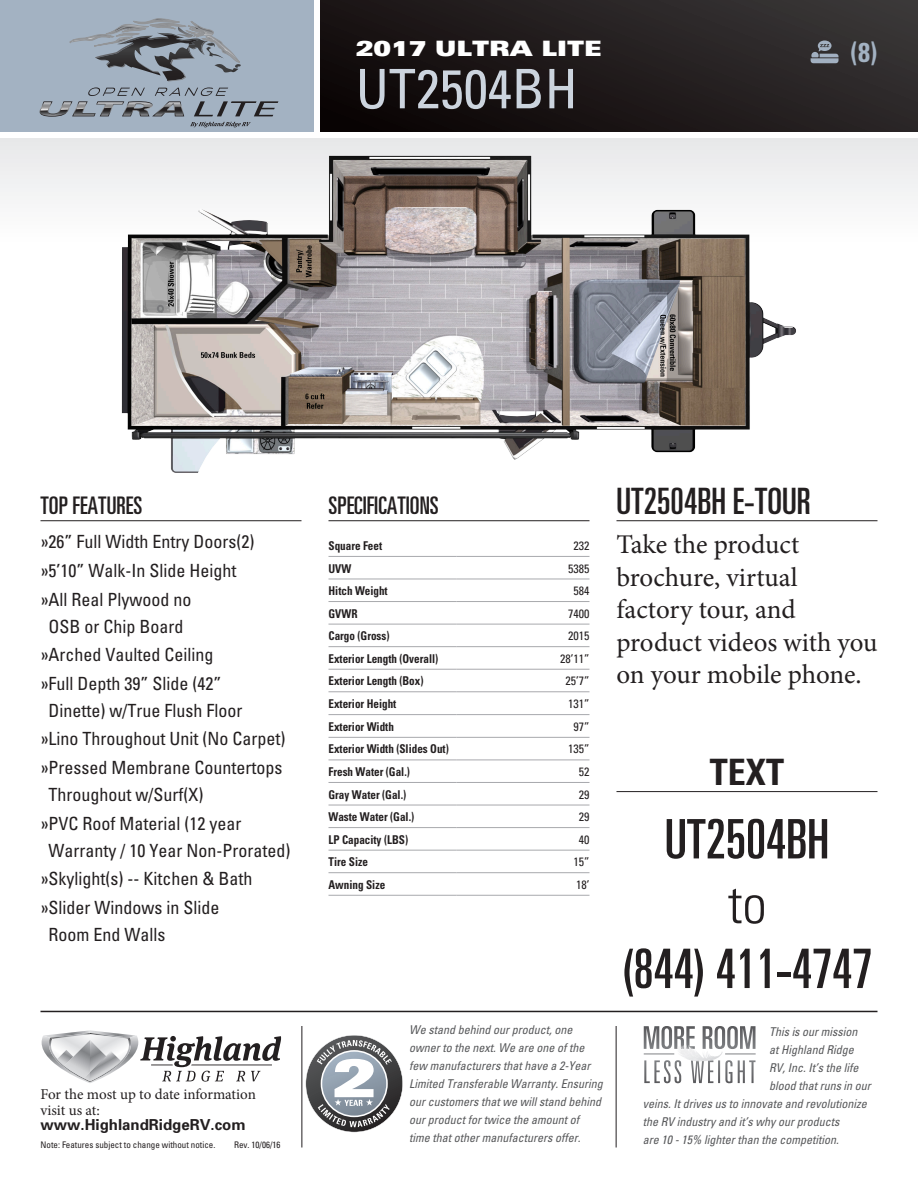
<style>
.page{position:relative;width:918px;height:1188px;background:#fff}
.page>*{position:absolute;margin:0;border:0;box-sizing:border-box;transform-origin:0 0}
.t1{font:ultra-condensed 54px "Nova Ultra S Si";color:#231f20}
.t2{font:54px "Nova Condensed S Si Condensed";color:#ccd4de}
.t3{font:300 condensed 54px "Nova Light Condensed S Si";color:#231f20}
.Standards_Options_He{font:ultra-condensed 36px "Nova Ultra S Si";color:#231f20}
.Standards_Options_Su{font:700 condensed 36px "Nova Condensed S Si";color:#231f20}
.t4{font:27px/32.4px "Minion Pro";letter-spacing:-.005em;color:#231f20}
.t5{font:700 condensed 27px "Nova Condensed S Si";color:#a3b2c2}
.Standards_Options_He-2{font:ultra-condensed 24px "Nova Ultra S Si";color:#231f20}
.t6{font:21px "Nova Ultra Expanded S Si Extra Black Expanded";color:#fff}
.t7{font:18px/27px "Nova Condensed S Si Condensed";color:#231f20}
.t8{font:15px/15.6px "Minion Pro";letter-spacing:-.005em;color:#231f20}
.t9{font:italic condensed 12px/18px "Nova Condensed S Si";color:#57585a}
.Specs_Title{font:700 condensed 12px "Nova Condensed S Si";color:#231f20;scale:.93 1}
.Specs{font:12px "Nova Condensed S Si Condensed";color:#231f20}
.t10{font:9px "Nova Condensed S Si Condensed";color:#231f20}
.s1{font-family:"Nova S Si";font-weight:700}
</style>
<div class="page">
<svg style="left:41px;top:1030px;width:240px;height:53px"></svg>
<hr style="left:302px;top:1026px;width:1px;height:122px;background:#231f20">
<hr style="left:616px;top:1026px;width:1px;height:122px;background:#231f20">
<hr style="left:40px;top:1011px;width:838px;height:1px;background:#231f20">
<svg style="left:644px;top:1026px;width:112px;height:57px"></svg>
<div style="left:0;top:138px;width:918px;height:108px;background:linear-gradient(to bottom,#e7e8e9,#fff)"></div>
<div style="left:321px;top:0;width:597px;height:132px;background:linear-gradient(to right,#100a0a,#343031)"></div>
<div style="left:0;top:0;width:314px;height:132px;background:#a3b2c2"></div>
<svg style="left:40px;top:18px;width:238px;height:109px"></svg>
<hr style="left:328px;top:520px;width:262px;height:1px;background:#231f20">
<hr style="left:328px;top:556px;width:129px;height:1px;background:#a8a9ad">
<hr style="left:457px;top:556px;width:133px;height:1px;background:#a8a9ad">
<hr style="left:328px;top:579px;width:129px;height:1px;background:#a8a9ad">
<hr style="left:457px;top:579px;width:133px;height:1px;background:#a8a9ad">
<hr style="left:328px;top:601px;width:129px;height:1px;background:#a8a9ad">
<hr style="left:457px;top:601px;width:133px;height:1px;background:#a8a9ad">
<hr style="left:328px;top:624px;width:129px;height:1px;background:#a8a9ad">
<hr style="left:457px;top:624px;width:133px;height:1px;background:#a8a9ad">
<hr style="left:328px;top:646px;width:129px;height:1px;background:#a8a9ad">
<hr style="left:457px;top:646px;width:133px;height:1px;background:#a8a9ad">
<hr style="left:328px;top:669px;width:129px;height:1px;background:#a8a9ad">
<hr style="left:457px;top:669px;width:133px;height:1px;background:#a8a9ad">
<hr style="left:328px;top:691px;width:129px;height:1px;background:#a8a9ad">
<hr style="left:457px;top:691px;width:133px;height:1px;background:#a8a9ad">
<hr style="left:328px;top:714px;width:129px;height:1px;background:#a8a9ad">
<hr style="left:457px;top:714px;width:133px;height:1px;background:#a8a9ad">
<hr style="left:328px;top:737px;width:129px;height:1px;background:#a8a9ad">
<hr style="left:457px;top:737px;width:133px;height:1px;background:#a8a9ad">
<hr style="left:328px;top:760px;width:129px;height:1px;background:#a8a9ad">
<hr style="left:457px;top:760px;width:133px;height:1px;background:#a8a9ad">
<hr style="left:328px;top:782px;width:129px;height:1px;background:#a8a9ad">
<hr style="left:457px;top:782px;width:133px;height:1px;background:#a8a9ad">
<hr style="left:328px;top:805px;width:129px;height:1px;background:#a8a9ad">
<hr style="left:457px;top:805px;width:133px;height:1px;background:#a8a9ad">
<hr style="left:328px;top:827px;width:129px;height:1px;background:#a8a9ad">
<hr style="left:457px;top:827px;width:133px;height:1px;background:#a8a9ad">
<hr style="left:328px;top:850px;width:129px;height:1px;background:#a8a9ad">
<hr style="left:457px;top:850px;width:133px;height:1px;background:#a8a9ad">
<hr style="left:328px;top:872px;width:129px;height:1px;background:#a8a9ad">
<hr style="left:457px;top:872px;width:133px;height:1px;background:#a8a9ad">
<hr style="left:328px;top:895px;width:129px;height:1px;background:#a8a9ad">
<hr style="left:457px;top:895px;width:133px;height:1px;background:#a8a9ad">
<svg style="left:811px;top:41px;width:28px;height:22px"></svg>
<img style="left:122px;top:156px;width:674px;height:317px">
<hr style="left:617px;top:520px;width:261px;height:1px;background:#231f20">
<hr style="left:40px;top:520px;width:262px;height:1px;background:#231f20">
<hr style="left:617px;top:791px;width:261px;height:1px;background:#231f20">
<svg style="left:306px;top:1035px;width:97px;height:97px"></svg>
<p class="t6" style="left:356px;top:36px;width:247px">2017 ULTRA LITE</p>
<p class="t2" style="left:356px;top:54px;width:223px">UT2504BH</p>
<p class="t5" style="left:851px;top:35px;width:28px">(8)</p>
<p class="Standards_Options_He-2" style="left:40px;top:492px;width:103px">TOP FEATURES</p>
<p class="t7" style="left:40px;top:528px;width:216px">»26” Full Width Entry Doors(2)</p>
<p class="t7" style="left:40px;top:556px;width:198px">»5’10” Walk-In Slide Height</p>
<p class="t7" style="left:40px;top:585px;width:153px;text-align:center">»All Real Plywood no<br>OSB or Chip Board</p>
<p class="t7" style="left:40px;top:641px;width:175px">»Arched Vaulted Ceiling</p>
<p class="t7" style="left:49px;top:669px;width:195px;text-indent:-8px">»Full Depth 39” Slide (42”<br>Dinette) w/True Flush Floor</p>
<p class="t7" style="left:40px;top:725px;width:247px">»Lino Throughout Unit (No Carpet)</p>
<p class="t7" style="left:49px;top:754px;width:235px;text-indent:-8px">»Pressed Membrane Countertops<br>Throughout w/Surf(X)</p>
<p class="t7" style="left:49px;top:809px;width:243px;text-indent:-8px">»PVC Roof Material (12 year<br>Warranty / 10 Year Non-Prorated)</p>
<p class="t7" style="left:40px;top:865px;width:214px">»Skylight(s) -- Kitchen &amp; Bath</p>
<p class="t7" style="left:49px;top:893px;width:172px;text-indent:-8px">»Slider Windows in Slide<br>Room End Walls</p>
<p class="t8" style="left:41px;top:1087px;width:217px">For the most up to date information visit us at: <span class="s1">www.HighlandRidgeRV.com</span></p>
<p class="t10" style="left:41px;top:1139px;width:176px">Note: Features subject to change without notice.</p>
<p class="t10" style="left:234px;top:1139px;width:48px">Rev. 10/06/16</p>
<p class="Standards_Options_He-2" style="left:328px;top:492px;width:112px">SPECIFICATIONS</p>
<p class="Specs_Title" style="left:328px;top:538px;width:59px">Square Feet</p>
<p class="Specs" style="left:574px;top:538px;width:17px">232</p>
<p class="Specs_Title" style="left:328px;top:561px;width:26px">UVW</p>
<p class="Specs" style="left:568px;top:561px;width:23px">5385</p>
<p class="Specs_Title" style="left:328px;top:583px;width:65px">Hitch Weight</p>
<p class="Specs" style="left:574px;top:583px;width:17px">584</p>
<p class="Specs_Title" style="left:328px;top:606px;width:33px">GVWR</p>
<p class="Specs" style="left:568px;top:606px;width:23px">7400</p>
<p class="Specs_Title" style="left:328px;top:628px;width:67px">Cargo (Gross)</p>
<p class="Specs" style="left:568px;top:628px;width:23px">2015</p>
<p class="Specs_Title" style="left:328px;top:651px;width:120px">Exterior Length (Overall)</p>
<p class="Specs" style="left:560px;top:651px;width:31px">28’11”</p>
<p class="Specs_Title" style="left:328px;top:674px;width:104px">Exterior Length (Box)</p>
<p class="Specs" style="left:566px;top:673px;width:25px">25’7”</p>
<p class="Specs_Title" style="left:328px;top:696px;width:74px">Exterior Height</p>
<p class="Specs" style="left:568px;top:696px;width:23px">131”</p>
<p class="Specs_Title" style="left:328px;top:719px;width:72px">Exterior Width</p>
<p class="Specs" style="left:574px;top:719px;width:17px">97”</p>
<p class="Specs_Title" style="left:328px;top:742px;width:131px">Exterior Width (Slides Out)</p>
<p class="Specs" style="left:568px;top:741px;width:23px">135”</p>
<p class="Specs_Title" style="left:328px;top:764px;width:89px">Fresh Water (Gal.)</p>
<p class="Specs" style="left:579px;top:764px;width:12px">52</p>
<p class="Specs_Title" style="left:328px;top:787px;width:85px">Gray Water (Gal.)</p>
<p class="Specs" style="left:579px;top:787px;width:12px">29</p>
<p class="Specs_Title" style="left:328px;top:809px;width:94px">Waste Water (Gal.)</p>
<p class="Specs" style="left:579px;top:809px;width:12px">29</p>
<p class="Specs_Title" style="left:328px;top:832px;width:87px">LP Capacity (LBS)</p>
<p class="Specs" style="left:579px;top:832px;width:12px">40</p>
<p class="Specs_Title" style="left:328px;top:854px;width:44px">Tire Size</p>
<p class="Specs" style="left:574px;top:854px;width:17px">15”</p>
<p class="Specs_Title" style="left:328px;top:877px;width:63px">Awning Size</p>
<p class="Specs" style="left:576px;top:877px;width:15px">18’</p>
<p class="t9" style="left:409px;top:1021px;width:195px">We stand behind our product, one owner to the next. We are one of the few manufacturers that have a 2-Year Limited Transferable Warranty. Ensuring our customers that we will stand behind our product for twice the amount of time that other manufacturers offer.</p>
<p class="Standards_Options_He" style="left:617px;top:481px;width:196px">UT2504BH E-TOUR</p>
<p class="t4" style="left:617px;top:529px;width:263px">Take the product brochure, virtual factory tour, and product videos with you on your mobile phone.</p>
<p class="Standards_Options_Su" style="left:710px;top:750px;width:76px">TEXT</p>
<p class="t1" style="left:665px;top:808px;width:166px">UT2504BH</p>
<p class="t3" style="left:728px;top:871px;width:40px">to</p>
<p class="t1" style="left:622px;top:938px;width:252px">(844) 411-4747</p>
<p class="t9" style="left:769px;top:1022px;width:90px">This is our mission</p>
<p class="t9" style="left:769px;top:1040px;width:86px">at Highland Ridge</p>
<p class="t9" style="left:769px;top:1058px;width:91px">RV, Inc. It’s the life</p>
<p class="t9" style="left:769px;top:1076px;width:103px">blood that runs in our</p>
<p class="t9" style="left:643px;top:1094px;width:225px">veins. It drives us to innovate and revolutionize</p>
<p class="t9" style="left:643px;top:1112px;width:198px">the RV industry and it’s why our products</p>
<p class="t9" style="left:643px;top:1130px;width:197px">are 10 - 15% lighter than the competition.</p>
</div>
